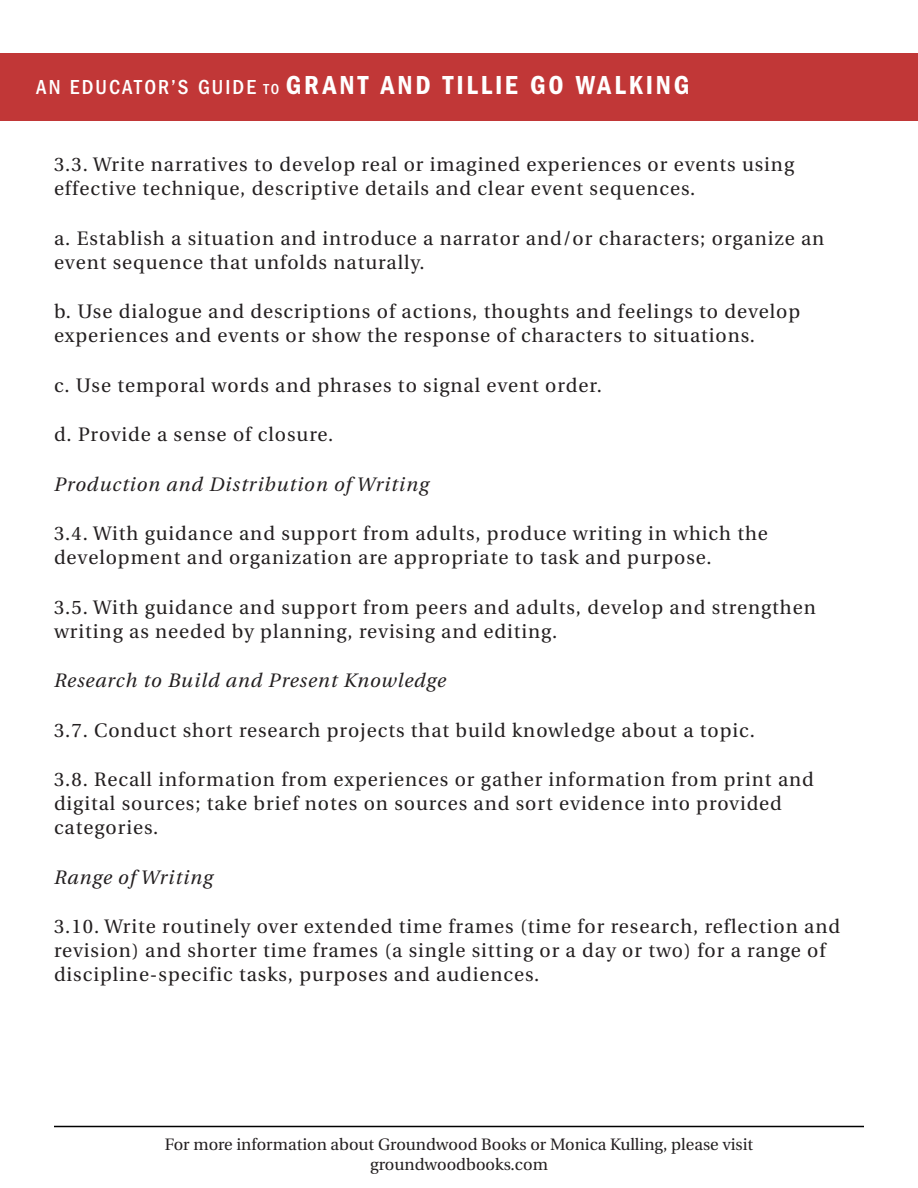
<style>
.page{position:relative;width:918px;height:1188px;background:#fff}
.page>*{position:absolute;margin:0;border:0;box-sizing:border-box;transform-origin:0 0}
.t1{font:600 condensed 27px "Franklin Gothic";letter-spacing:.105em;color:#fff}
.body_no_indent_prais{font:19.5px/24px "Utopia";letter-spacing:.05em;color:#231f20}
.body_no_indent_prais-2{font:italic 19.5px "Utopia";letter-spacing:.05em;color:#231f20}
.t2{font:16.5px/19.8px "Utopia";color:#231f20;text-align:center}
.s1{font-weight:500;font-size:21px}
.s2{font-weight:500;font-size:15px}
</style>
<div class="page">
<div style="left:0;top:53px;width:918px;height:68px;background:#c13737"></div>
<hr style="left:54px;top:1126px;width:810px;height:1px;background:#000">
<h1 class="t1" style="left:36px;top:70px;width:655px"><span class="s1">AN EDUCATOR’S GUIDE</span> <span class="s2">TO</span> GRANT AND TILLIE GO WALKING</h1>
<p class="body_no_indent_prais" style="left:54px;top:153px;width:742px">3.3. Write narratives to develop real or imagined experiences or events using effective technique, descriptive details and clear event sequences.</p>
<p class="body_no_indent_prais" style="left:54px;top:226px;width:772px">a. Establish a situation and introduce a narrator and/or characters; organize an event sequence that unfolds naturally.</p>
<p class="body_no_indent_prais" style="left:54px;top:300px;width:748px">b. Use dialogue and descriptions of actions, thoughts and feelings to develop experiences and events or show the response of characters to situations.</p>
<p class="body_no_indent_prais" style="left:54px;top:373px;width:549px">c. Use temporal words and phrases to signal event order.</p>
<p class="body_no_indent_prais" style="left:54px;top:423px;width:281px">d. Provide a sense of closure.</p>
<p class="body_no_indent_prais-2" style="left:54px;top:473px;width:376px">Production and Distribution of Writing</p>
<p class="body_no_indent_prais" style="left:54px;top:522px;width:715px">3.4. With guidance and support from adults, produce writing in which the development and organization are appropriate to task and purpose.</p>
<p class="body_no_indent_prais" style="left:54px;top:595px;width:763px">3.5. With guidance and support from peers and adults, develop and strengthen writing as needed by planning, revising and editing.</p>
<p class="body_no_indent_prais-2" style="left:54px;top:670px;width:394px">Research to Build and Present Knowledge</p>
<p class="body_no_indent_prais" style="left:54px;top:718px;width:702px">3.7. Conduct short research projects that build knowledge about a topic.</p>
<p class="body_no_indent_prais" style="left:54px;top:768px;width:761px">3.8. Recall information from experiences or gather information from print and digital sources; take brief notes on sources and sort evidence into provided categories.</p>
<p class="body_no_indent_prais-2" style="left:54px;top:866px;width:160px">Range of Writing</p>
<p class="body_no_indent_prais" style="left:54px;top:915px;width:788px">3.10. Write routinely over extended time frames (time for research, reflection and revision) and shorter time frames (a single sitting or a day or two) for a range of discipline-specific tasks, purposes and audiences.</p>
<p class="t2" style="left:165px;top:1135px;width:590px">For more information about Groundwood Books or Monica Kulling, please visit groundwoodbooks.com</p>
</div>
